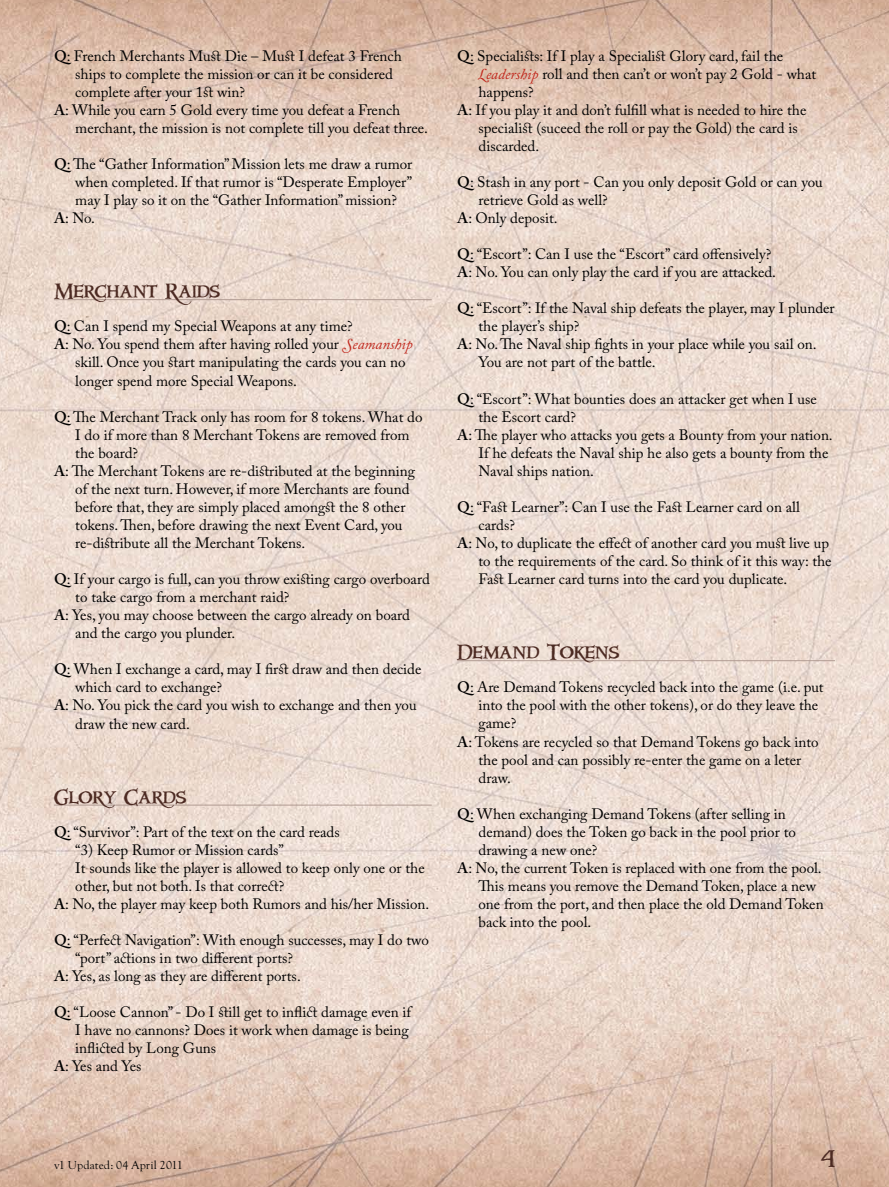
<style>
.page{position:relative;width:889px;height:1187px;background:#fff}
.page>*{position:absolute;margin:0;border:0;box-sizing:border-box;transform-origin:0 0}
.t1{font:21px "Windlass";color:#4c2a22}
.t2{font:19.5px "Windlass";color:#4c2a22}
.t3{font:15px/18px "Adobe Caslon Pro";color:#000}
.t4{font:12px "Goudy Old Sty T";letter-spacing:.015em;color:#000}
.s1{font-weight:600}
.s2{font-style:italic;color:#c1261b}
</style>
<div class="page">
<img style="left:0;top:0;width:889px;height:1186px">
<hr style="left:54px;top:299px;width:378px;height:1px;background:#b19b92">
<hr style="left:54px;top:804px;width:378px;height:1px;background:#b19b92">
<hr style="left:457px;top:660px;width:378px;height:1px;background:#b19b92">
<p class="t3" style="left:54px;top:46px;width:349px"><span class="s1">Q</span>: French Merchants Must Die – Must I defeat 3 French</p>
<p class="t3" style="left:75px;top:64px;width:319px">ships to complete the mission or can it be considered</p>
<p class="t3" style="left:75px;top:82px;width:171px">complete after your 1st win?</p>
<p class="t3" style="left:54px;top:101px;width:348px"><span class="s1">A</span>: While you earn 5 Gold every time you defeat a French</p>
<p class="t3" style="left:75px;top:119px;width:354px">merchant, the mission is not complete till you defeat three.</p>
<p class="t3" style="left:54px;top:155px;width:360px"><span class="s1">Q</span>: The “Gather Information” Mission lets me draw a rumor</p>
<p class="t3" style="left:75px;top:173px;width:338px">when completed. If that rumor is “Desperate Employer”</p>
<p class="t3" style="left:75px;top:191px;width:323px">may I play so it on the “Gather Information” mission?</p>
<p class="t3" style="left:54px;top:209px;width:42px"><span class="s1">A</span>: No.</p>
<h2 class="t2" style="left:54px;top:278px;width:167px">Merchant Raids</h2>
<p class="t3" style="left:54px;top:317px;width:300px"><span class="s1">Q</span>: Can I spend my Special Weapons at any time?</p>
<p class="t3" style="left:54px;top:335px;width:360px"><span class="s1">A</span>: No. You spend them after having rolled your <span class="s2">Seamanship</span></p>
<p class="t3" style="left:75px;top:353px;width:332px">skill. Once you start manipulating the cards you can no</p>
<p class="t3" style="left:75px;top:371px;width:223px">longer spend more Special Weapons.</p>
<p class="t3" style="left:54px;top:407px;width:370px"><span class="s1">Q</span>: The Merchant Track only has room for 8 tokens. What do</p>
<p class="t3" style="left:75px;top:425px;width:336px">I do if more than 8 Merchant Tokens are removed from</p>
<p class="t3" style="left:75px;top:443px;width:64px">the board?</p>
<p class="t3" style="left:54px;top:461px;width:362px"><span class="s1">A</span>: The Merchant Tokens are re-distributed at the beginning</p>
<p class="t3" style="left:75px;top:479px;width:336px">of the next turn. However, if more Merchants are found</p>
<p class="t3" style="left:75px;top:497px;width:332px">before that, they are simply placed amongst the 8 other</p>
<p class="t3" style="left:75px;top:515px;width:329px">tokens. Then, before drawing the next Event Card, you</p>
<p class="t3" style="left:75px;top:534px;width:231px">re-distribute all the Merchant Tokens.</p>
<p class="t3" style="left:54px;top:570px;width:377px"><span class="s1">Q</span>: If your cargo is full, can you throw existing cargo overboard</p>
<p class="t3" style="left:75px;top:588px;width:216px">to take cargo from a merchant raid?</p>
<p class="t3" style="left:54px;top:606px;width:357px"><span class="s1">A</span>: Yes, you may choose between the cargo already on board</p>
<p class="t3" style="left:75px;top:624px;width:161px">and the cargo you plunder.</p>
<p class="t3" style="left:54px;top:660px;width:369px"><span class="s1">Q</span>: When I exchange a card, may I first draw and then decide</p>
<p class="t3" style="left:75px;top:678px;width:148px">which card to exchange?</p>
<p class="t3" style="left:54px;top:696px;width:364px"><span class="s1">A</span>: No. You pick the card you wish to exchange and then you</p>
<p class="t3" style="left:75px;top:714px;width:116px">draw the new card.</p>
<h2 class="t2" style="left:54px;top:783px;width:134px">Glory Cards</h2>
<p class="t3" style="left:54px;top:822px;width:287px"><span class="s1">Q</span>: “Survivor”: Part of the text on the card reads</p>
<p class="t3" style="left:75px;top:840px;width:210px">“3) Keep Rumor or Mission cards”</p>
<p class="t3" style="left:75px;top:858px;width:351px">It sounds like the player is allowed to keep only one or the</p>
<p class="t3" style="left:75px;top:876px;width:210px">other, but not both. Is that correct?</p>
<p class="t3" style="left:54px;top:894px;width:377px"><span class="s1">A</span>: No, the player may keep both Rumors and his/her Mission.</p>
<p class="t3" style="left:54px;top:930px;width:376px"><span class="s1">Q</span>: “Perfect Navigation”: With enough successes, may I do two</p>
<p class="t3" style="left:75px;top:948px;width:219px">“port” actions in two different ports?</p>
<p class="t3" style="left:54px;top:966px;width:248px"><span class="s1">A</span>: Yes, as long as they are different ports.</p>
<p class="t3" style="left:54px;top:1003px;width:359px"><span class="s1">Q</span>: “Loose Cannon” - Do I still get to inflict damage even if</p>
<p class="t3" style="left:75px;top:1021px;width:335px">I have no cannons? Does it work when damage is being</p>
<p class="t3" style="left:75px;top:1039px;width:142px">inflicted by Long Guns</p>
<p class="t3" style="left:54px;top:1057px;width:89px"><span class="s1">A</span>: Yes and Yes</p>
<p class="t3" style="left:457px;top:46px;width:327px"><span class="s1">Q</span>: Specialists: If I play a Specialist Glory card, fail the</p>
<p class="t3" style="left:478px;top:64px;width:339px"><span class="s2">Leadership</span> roll and then can’t or won’t pay 2 Gold - what</p>
<p class="t3" style="left:478px;top:82px;width:57px">happens?</p>
<p class="t3" style="left:457px;top:101px;width:351px"><span class="s1">A</span>: If you play it and don’t fulfill what is needed to hire the</p>
<p class="t3" style="left:478px;top:119px;width:321px">specialist (suceed the roll or pay the Gold) the card is</p>
<p class="t3" style="left:478px;top:137px;width:62px">discarded.</p>
<p class="t3" style="left:457px;top:173px;width:367px"><span class="s1">Q</span>: Stash in any port - Can you only deposit Gold or can you</p>
<p class="t3" style="left:478px;top:191px;width:131px">retrieve Gold as well?</p>
<p class="t3" style="left:457px;top:209px;width:102px"><span class="s1">A</span>: Only deposit.</p>
<p class="t3" style="left:457px;top:245px;width:320px"><span class="s1">Q</span>: “Escort”: Can I use the “Escort” card offensively?<br><span class="s1">A</span>: No. You can only play the card if you are attacked.</p>
<p class="t3" style="left:457px;top:299px;width:379px"><span class="s1">Q</span>: “Escort”: If the Naval ship defeats the player, may I plunder</p>
<p class="t3" style="left:478px;top:317px;width:102px">the player’s ship?</p>
<p class="t3" style="left:457px;top:335px;width:361px"><span class="s1">A</span>: No. The Naval ship fights in your place while you sail on.</p>
<p class="t3" style="left:478px;top:353px;width:179px">You are not part of the battle.</p>
<p class="t3" style="left:457px;top:389px;width:361px"><span class="s1">Q</span>: “Escort”: What bounties does an attacker get when I use</p>
<p class="t3" style="left:478px;top:407px;width:99px">the Escort card?</p>
<p class="t3" style="left:457px;top:425px;width:377px"><span class="s1">A</span>: The player who attacks you gets a Bounty from your nation.</p>
<p class="t3" style="left:478px;top:443px;width:351px">If he defeats the Naval ship he also gets a bounty from the</p>
<p class="t3" style="left:478px;top:461px;width:117px">Naval ships nation.</p>
<p class="t3" style="left:457px;top:497px;width:344px"><span class="s1">Q</span>: “Fast Learner”: Can I use the Fast Learner card on all</p>
<p class="t3" style="left:478px;top:515px;width:38px">cards?</p>
<p class="t3" style="left:457px;top:534px;width:373px"><span class="s1">A</span>: No, to duplicate the effect of another card you must live up</p>
<p class="t3" style="left:478px;top:552px;width:354px">to the requirements of the card. So think of it this way: the</p>
<p class="t3" style="left:478px;top:570px;width:310px">Fast Learner card turns into the card you duplicate.</p>
<h2 class="t2" style="left:457px;top:639px;width:163px">Demand Tokens</h2>
<p class="t3" style="left:457px;top:678px;width:368px"><span class="s1">Q</span>: Are Demand Tokens recycled back into the game (i.e. put</p>
<p class="t3" style="left:478px;top:696px;width:341px">into the pool with the other tokens), or do they leave the</p>
<p class="t3" style="left:478px;top:714px;width:39px">game?</p>
<p class="t3" style="left:457px;top:732px;width:363px"><span class="s1">A</span>: Tokens are recycled so that Demand Tokens go back into</p>
<p class="t3" style="left:478px;top:750px;width:324px">the pool and can possibly re-enter the game on a leter</p>
<p class="t3" style="left:478px;top:768px;width:34px">draw.</p>
<p class="t3" style="left:457px;top:804px;width:330px"><span class="s1">Q</span>: When exchanging Demand Tokens (after selling in</p>
<p class="t3" style="left:478px;top:822px;width:319px">demand) does the Token go back in the pool prior to</p>
<p class="t3" style="left:478px;top:840px;width:120px">drawing a new one?</p>
<p class="t3" style="left:457px;top:858px;width:366px"><span class="s1">A</span>: No, the current Token is replaced with one from the pool.</p>
<p class="t3" style="left:478px;top:876px;width:339px">This means you remove the Demand Token, place a new</p>
<p class="t3" style="left:478px;top:894px;width:347px">one from the port, and then place the old Demand Token</p>
<p class="t3" style="left:478px;top:912px;width:114px">back into the pool.</p>
<p class="t4" style="left:54px;top:1158px;width:130px">v1 Updated: 04 April 2011</p>
<h1 class="t1" style="left:821px;top:1144px;width:16px">4</h1>
</div>
